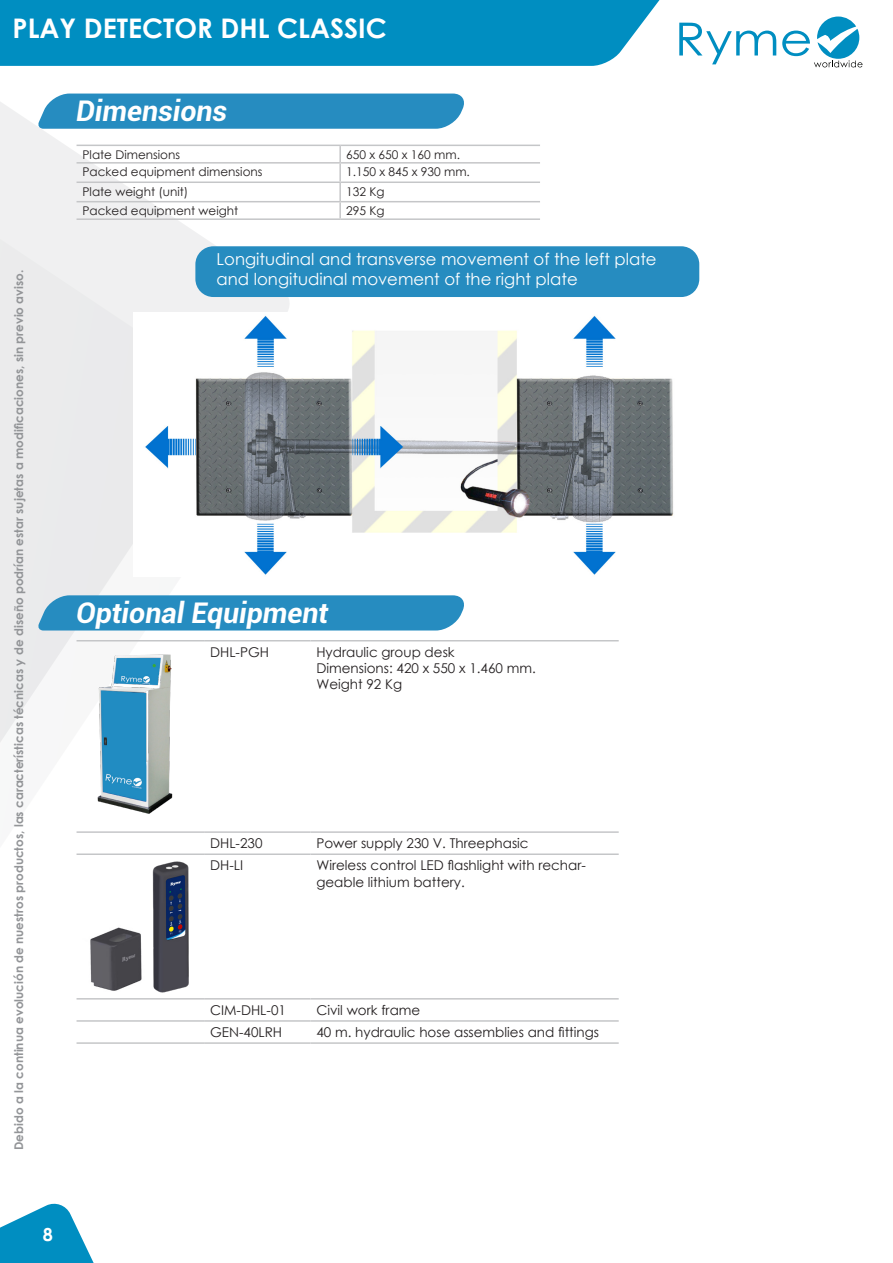
<style>
.page{position:relative;width:893px;height:1263px;background:#fff}
.page>*{position:absolute;margin:0;border:0;box-sizing:border-box;transform-origin:0 0}
.botones_azul{font:italic 700 28.5px "Roboto";color:#fff}
.MODELO_MAQUINA{font:700 27px "Century Gothic";color:#fff}
.t1{font:700 18px "Century Gothic";color:#fff}
.t2{font:16.5px/19.8px "Century Gothic";color:#fff}
.Estilo_de_párrafo_2{font:13.5px/16.2px "Century Gothic";color:#231f20}
.t3{font:700 12px "Century Gothic";color:#939598}
.Estilo_de_párrafo_2-2{font:12px "Century Gothic";color:#231f20}
</style>
<div class="page">
<svg style="left:0;top:93px;width:296px;height:650px;fill:#f0f0f1"></svg>
<svg style="left:0;top:1203px;width:94px;height:60px"></svg>
<div style="left:0;top:0;width:660px;height:66px;background:#008ec1"></div>
<svg style="left:679px;top:23px;width:97px;height:41px"></svg>
<svg style="left:782px;top:17px;width:80px;height:50px"></svg>
<hr style="left:77px;top:145px;width:263px;height:1px;background:#c5c6c8">
<hr style="left:77px;top:162px;width:263px;height:2px;background:#c5c6c8">
<hr style="left:77px;top:181px;width:263px;height:2px;background:#c5c6c8">
<hr style="left:77px;top:201px;width:263px;height:1px;background:#c5c6c8">
<hr style="left:77px;top:218px;width:263px;height:2px;background:#c5c6c8">
<svg style="left:339px;top:146px;width:2px;height:72px"></svg>
<hr style="left:340px;top:145px;width:200px;height:1px;background:#c5c6c8">
<hr style="left:340px;top:162px;width:200px;height:2px;background:#c5c6c8">
<hr style="left:340px;top:181px;width:200px;height:2px;background:#c5c6c8">
<hr style="left:340px;top:201px;width:200px;height:1px;background:#c5c6c8">
<hr style="left:340px;top:218px;width:200px;height:2px;background:#c5c6c8">
<div style="left:195px;top:246px;width:504px;height:51px;background:#268cc0;border-radius:18px"></div>
<img style="left:134px;top:313px;width:540px;height:264px">
<hr style="left:77px;top:640px;width:127px;height:1px;background:#c5c6c8">
<hr style="left:204px;top:640px;width:106px;height:1px;background:#c5c6c8">
<hr style="left:310px;top:640px;width:309px;height:1px;background:#c5c6c8">
<hr style="left:77px;top:831px;width:127px;height:2px;background:#c5c6c8">
<hr style="left:204px;top:831px;width:106px;height:2px;background:#c5c6c8">
<hr style="left:310px;top:831px;width:309px;height:2px;background:#c5c6c8">
<hr style="left:77px;top:853px;width:127px;height:2px;background:#c5c6c8">
<hr style="left:204px;top:853px;width:106px;height:2px;background:#c5c6c8">
<hr style="left:77px;top:998px;width:127px;height:1px;background:#c5c6c8">
<hr style="left:204px;top:998px;width:106px;height:1px;background:#c5c6c8">
<hr style="left:77px;top:1020px;width:127px;height:2px;background:#c5c6c8">
<hr style="left:204px;top:1020px;width:106px;height:2px;background:#c5c6c8">
<hr style="left:77px;top:1042px;width:127px;height:2px;background:#c5c6c8">
<hr style="left:204px;top:1042px;width:106px;height:2px;background:#c5c6c8">
<hr style="left:310px;top:853px;width:309px;height:2px;background:#c5c6c8">
<hr style="left:310px;top:998px;width:309px;height:1px;background:#c5c6c8">
<hr style="left:310px;top:1020px;width:309px;height:2px;background:#c5c6c8">
<hr style="left:310px;top:1042px;width:309px;height:2px;background:#c5c6c8">
<div style="left:37px;top:595px;width:427px;height:35px;background:#268cc0"></div>
<div style="left:37px;top:94px;width:427px;height:35px;background:#268cc0"></div>
<img style="left:152px;top:861px;width:37px;height:132px">
<img style="left:90px;top:927px;width:52px;height:64px">
<img style="left:87px;top:644px;width:102px;height:170px">
<p class="MODELO_MAQUINA" style="left:13px;top:7px;width:376px">PLAY DETECTOR DHL CLASSIC</p>
<p class="t3" style="left:10px;top:1150px;width:882px;rotate:-90deg">Debido a la continua evolución de nuestros productos, las características técnicas y de diseño podrían estar sujetas a modificaciones, sin previo aviso.</p>
<p class="botones_azul" style="left:76px;top:91px;width:153px">Dimensions</p>
<p class="Estilo_de_párrafo_2-2" style="left:83px;top:146px;width:99px">Plate Dimensions</p>
<p class="Estilo_de_párrafo_2-2" style="left:346px;top:146px;width:115px">650 x 650 x 160 mm.</p>
<p class="Estilo_de_párrafo_2-2" style="left:83px;top:163px;width:181px">Packed equipment dimensions</p>
<p class="Estilo_de_párrafo_2-2" style="left:346px;top:163px;width:125px">1.150 x 845 x 930 mm.</p>
<p class="Estilo_de_párrafo_2-2" style="left:83px;top:183px;width:107px">Plate weight (unit)</p>
<p class="Estilo_de_párrafo_2-2" style="left:346px;top:183px;width:40px">132 Kg</p>
<p class="Estilo_de_párrafo_2-2" style="left:83px;top:202px;width:157px">Packed equipment weight</p>
<p class="Estilo_de_párrafo_2-2" style="left:346px;top:202px;width:40px">295 Kg</p>
<p class="t2" style="left:217px;top:249px;width:441px">Longitudinal and transverse movement of the left plate and longitudinal movement of the right plate</p>
<p class="botones_azul" style="left:76px;top:593px;width:254px">Optional Equipment</p>
<p class="Estilo_de_párrafo_2" style="left:210px;top:644px;width:60px">DHL-PGH</p>
<p class="Estilo_de_párrafo_2" style="left:316px;top:644px;width:221px">Hydraulic group desk<br>Dimensions: 420 x 550 x 1.460 mm.</p>
<p class="Estilo_de_párrafo_2" style="left:316px;top:676px;width:87px">Weight 92 Kg</p>
<p class="Estilo_de_párrafo_2" style="left:210px;top:835px;width:54px">DHL-230</p>
<p class="Estilo_de_párrafo_2" style="left:316px;top:835px;width:214px">Power supply 230 V. Threephasic</p>
<p class="Estilo_de_párrafo_2" style="left:210px;top:857px;width:35px">DH-LI</p>
<p class="Estilo_de_párrafo_2" style="left:316px;top:857px;width:271px">Wireless control LED flashlight with rechar&shy;geable lithium battery.</p>
<p class="Estilo_de_párrafo_2" style="left:210px;top:1002px;width:77px">CIM-DHL-01</p>
<p class="Estilo_de_párrafo_2" style="left:316px;top:1002px;width:105px">Civil work frame</p>
<p class="Estilo_de_párrafo_2" style="left:210px;top:1024px;width:74px">GEN-40LRH</p>
<p class="Estilo_de_párrafo_2" style="left:316px;top:1024px;width:284px">40 m. hydraulic hose assemblies and fittings</p>
<h3 class="t1" style="left:43px;top:1221px;width:12px">8</h3>
</div>
